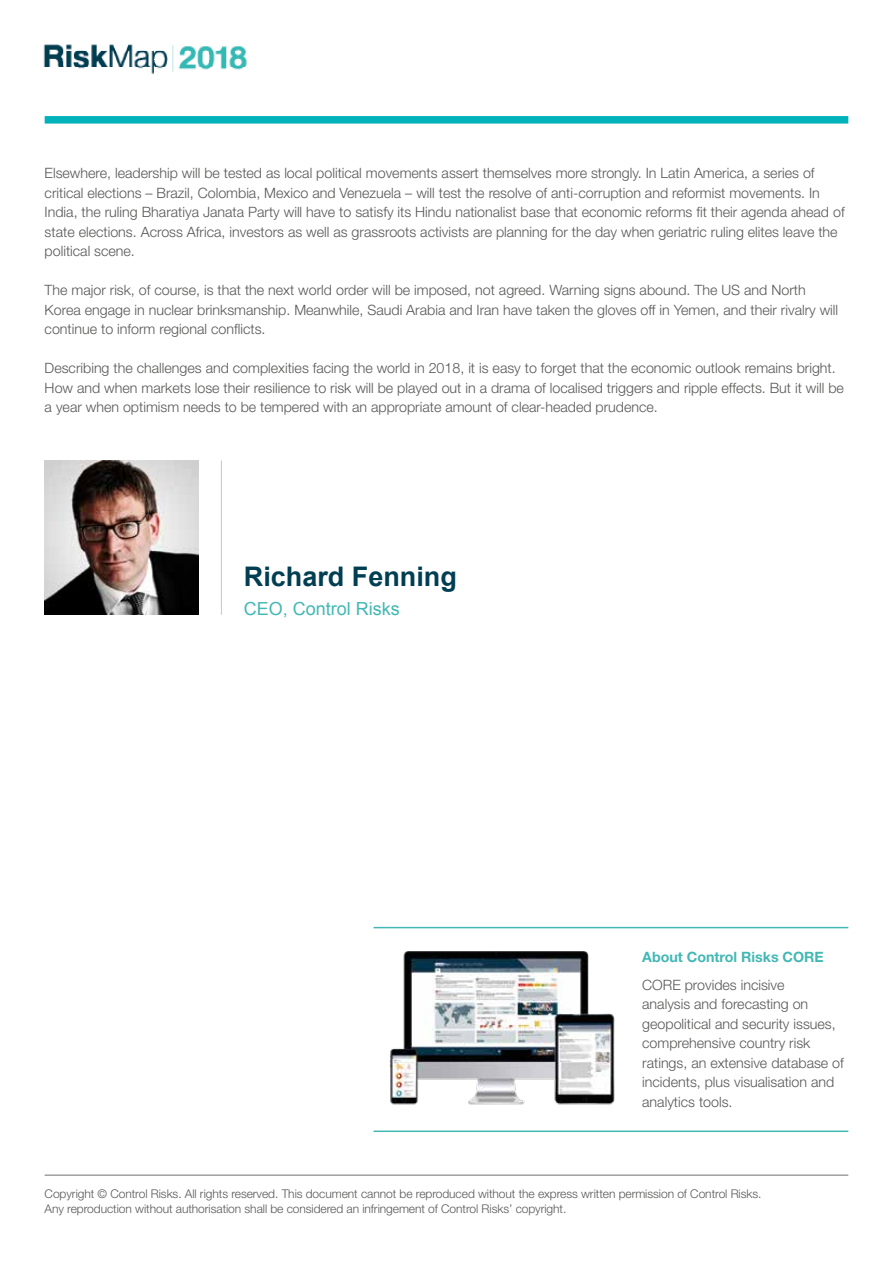
<style>
.page{position:relative;width:893px;height:1263px;background:#fff}
.page>*{position:absolute;margin:0;border:0;box-sizing:border-box;transform-origin:0 0}
.t1{font:700 27px "Arial";color:#003e52}
.t2{font:18px "Arial";color:#42b8b4}
.t3{font:300 14.25px/19.5px "Helvetica Neue LT Std";color:#575756}
.t4{font:700 14.25px "Helvetica Neue LT Std";color:#42b8b4}
.t5{font:300 12px/15px "Helvetica Neue LT Std";letter-spacing:-.005em;color:#575756}
</style>
<div class="page">
<hr style="left:45px;top:1174px;width:803px;height:2px;background:#a19f9f">
<img style="left:43px;top:45px;width:204px;height:29px">
<div style="left:45px;top:116px;width:803px;height:8px;background:#00b2ba"></div>
<img style="left:45px;top:460px;width:154px;height:155px">
<img style="left:390px;top:951px;width:225px;height:154px">
<hr style="left:374px;top:927px;width:474px;height:1px;background:#42b8b4">
<hr style="left:374px;top:1130px;width:474px;height:2px;background:#42b8b4">
<hr style="left:221px;top:460px;width:1px;height:155px;background:#c6c6c6">
<p class="t3" style="left:45px;top:163px;width:802px">Elsewhere, leadership will be tested as local political movements assert themselves more strongly. In Latin America, a series of critical elections – Brazil, Colombia, Mexico and Venezuela – will test the resolve of anti-corruption and reformist movements. In India, the ruling Bharatiya Janata Party will have to satisfy its Hindu nationalist base that economic reforms fit their agenda ahead of state elections. Across Africa, investors as well as grassroots activists are planning for the day when geriatric ruling elites leave the political scene.</p>
<p class="t3" style="left:45px;top:280px;width:795px">The major risk, of course, is that the next world order will be imposed, not agreed. Warning signs abound. The US and North<br>Korea engage in nuclear brinksmanship. Meanwhile, Saudi Arabia and Iran have taken the gloves off in Yemen, and their rivalry will continue to inform regional conflicts.</p>
<p class="t3" style="left:45px;top:358px;width:801px">Describing the challenges and complexities facing the world in 2018, it is easy to forget that the economic outlook remains bright.<br>How and when markets lose their resilience to risk will be played out in a drama of localised triggers and ripple effects. But it will be a year when optimism needs to be tempered with an appropriate amount of clear-headed prudence.</p>
<h1 class="t1" style="left:244px;top:559px;width:215px">Richard Fenning</h1>
<p class="t2" style="left:244px;top:597px;width:158px">CEO, Control Risks</p>
<p class="t4" style="left:642px;top:948px;width:183px">About Control Risks CORE</p>
<p class="t3" style="left:642px;top:975px;width:203px">CORE provides incisive<br>analysis and forecasting on geopolitical and security issues, comprehensive country risk ratings, an extensive database of incidents, plus visualisation and analytics tools.</p>
<p class="t5" style="left:45px;top:1186px;width:718px">Copyright © Control Risks. All rights reserved. This document cannot be reproduced without the express written permission of Control Risks.<br>Any reproduction without authorisation shall be considered an infringement of Control Risks’ copyright.</p>
</div>
